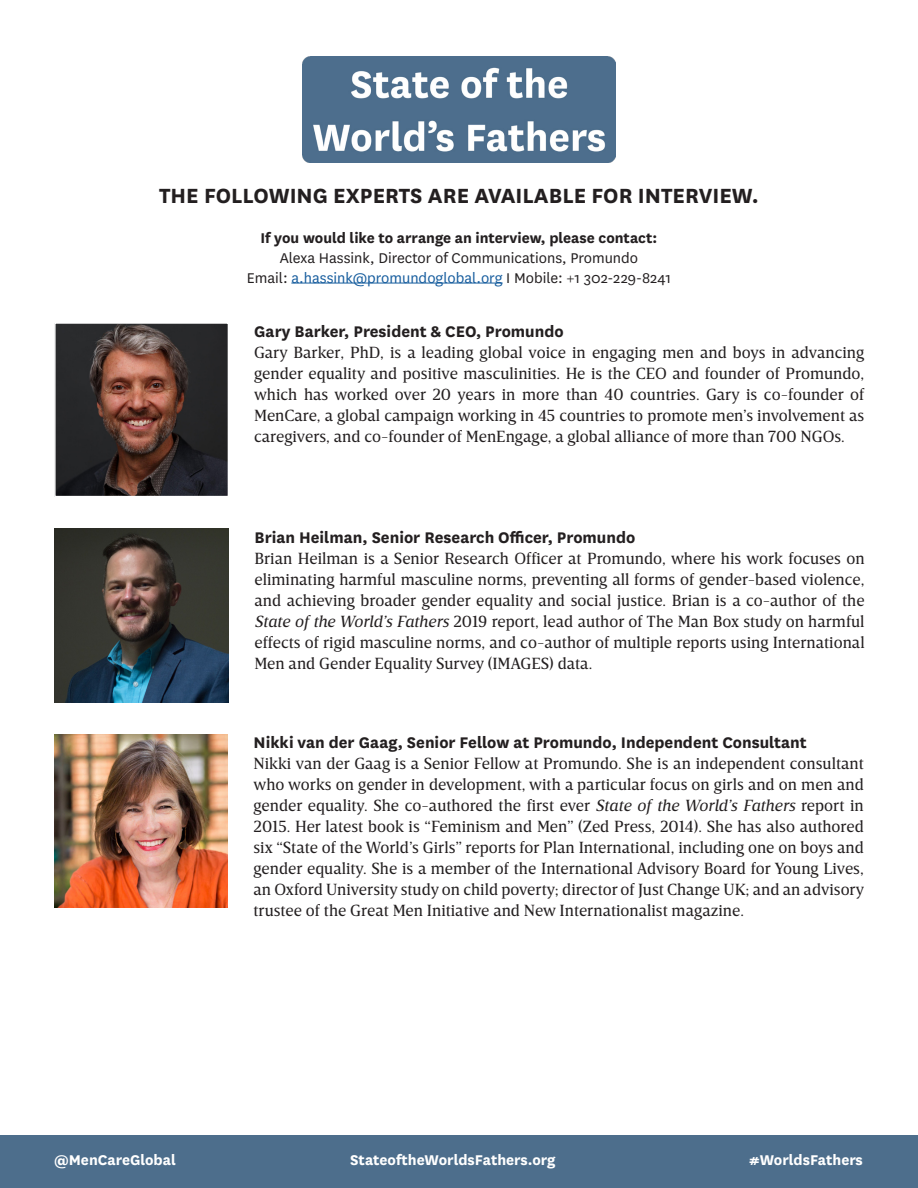
<style>
.page{position:relative;width:918px;height:1188px;background:#fff}
.page>*{position:absolute;margin:0;border:0;box-sizing:border-box;transform-origin:0 0}
.t1{font:700 24px "National";color:#231f20}
.t2{font:700 18px "National";color:#231f20}
.t3{font:16.5px/21px "Breve Text";color:#231f20;text-align:justify}
.t4{font:16.5px "National";color:#231f20}
.t5{font:700 16.5px "National";color:#fff}
.t6{font:700 16.5px "National";color:#231f20}
.s1{color:#175d9e}
.s2{font-style:italic}
</style>
<div class="page">
<div style="left:1px;top:1135px;width:917px;height:53px;background:#4d6e8c"></div>
<hr style="left:291px;top:283px;width:212px;height:1px;background:#175d9e">
<img style="left:303px;top:56px;width:312px;height:106px">
<img style="left:57px;top:325px;width:169px;height:169px">
<div style="left:54px;top:322px;width:175px;height:175px;border:2px solid #fff"></div>
<img style="left:55px;top:529px;width:173px;height:174px">
<img style="left:54px;top:734px;width:174px;height:174px">
<p class="t1" style="left:159px;top:179px;width:601px">THE FOLLOWING EXPERTS ARE AVAILABLE FOR INTERVIEW.</p>
<p class="t6" style="left:261px;top:226px;width:398px">If you would like to arrange an interview, please contact:</p>
<p class="t4" style="left:280px;top:247px;width:360px">Alexa Hassink, Director of Communications, Promundo</p>
<p class="t4" style="left:247px;top:267px;width:426px">Email: <span class="s1">a.hassink@promundoglobal.org</span> I Mobile: +1 302-229-8241</p>
<p class="t2" style="left:254px;top:319px;width:311px">Gary Barker, President &amp; CEO, Promundo</p>
<p class="t3" style="left:254px;top:342px;width:612px">Gary Barker, PhD, is a leading global voice in engaging men and boys in advancing gender equality and positive masculinities. He is the CEO and founder of Promundo, which has worked over 20 years in more than 40 countries. Gary is co-founder of MenCare, a global campaign working in 45 countries to promote men’s involvement as caregivers, and co-founder of MenEngage, a global alliance of more than 700 NGOs.</p>
<p class="t2" style="left:254px;top:525px;width:382px">Brian Heilman, Senior Research Officer, Promundo</p>
<p class="t3" style="left:254px;top:548px;width:612px">Brian Heilman is a Senior Research Officer at Promundo, where his work focuses on eliminating harmful masculine norms, preventing all forms of gender-based violence, and achieving broader gender equality and social justice. Brian is a co-author of the <span class="s2">State of the World’s Fathers</span> 2019 report, lead author of The Man Box study on harmful effects of rigid masculine norms, and co-author of multiple reports using International Men and Gender Equality Survey (IMAGES) data.</p>
<p class="t2" style="left:254px;top:730px;width:555px">Nikki van der Gaag, Senior Fellow at Promundo, Independent Consultant</p>
<p class="t3" style="left:254px;top:753px;width:612px">Nikki van der Gaag is a Senior Fellow at Promundo. She is an independent consultant who works on gender in development, with a particular focus on girls and on men and gender equality. She co-authored the first ever <span class="s2">State of the World’s Fathers</span> report in 2015. Her latest book is “Feminism and Men” (Zed Press, 2014). She has also authored six “State of the World’s Girls” reports for Plan International, including one on boys and gender equality. She is a member of the International Advisory Board for Young Lives, an Oxford University study on child poverty; director of Just Change UK; and an advisory trustee of the Great Men Initiative and New Internationalist magazine.</p>
<p class="t5" style="left:54px;top:1148px;width:123px">@MenCareGlobal</p>
<p class="t5" style="left:350px;top:1148px;width:207px">StateoftheWorldsFathers.org</p>
<p class="t5" style="left:749px;top:1148px;width:115px">#WorldsFathers</p>
</div>
